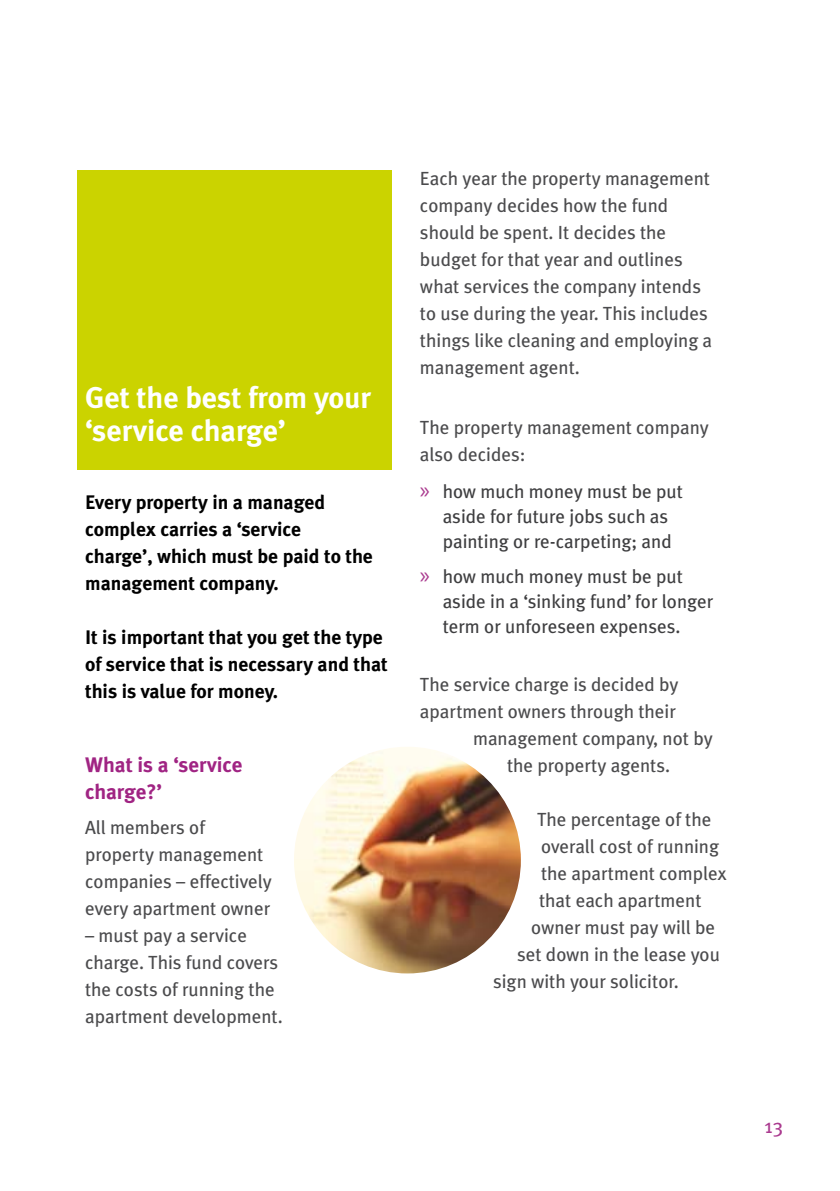
<style>
.page{position:relative;width:840px;height:1191px;background:#fff}
.page>*{position:absolute;margin:0;border:0;box-sizing:border-box;transform-origin:0 0}
.Heading_2{font:700 30px/33px "Meta Plus";color:#fff}
.t1{font:24px "Myriad Pro";color:#aa3a8f}
.A_Subheads{font:700 21px/27px "Meta Plus";color:#a02483}
.t2{font:20px "Meta Plus";color:#aa3a8f}
.Normal_bold{font:700 19.6px/27px "Meta Plus";color:#000}
.A_body_text{font:19px/27px "Meta Plus";color:#4b4b4d}
.indent{font:19px/25px "Meta Plus";color:#3e3e40}
</style>
<div class="page">
<div style="left:77px;top:170px;width:314px;height:300px;background:#cbd300"></div>
<img style="left:294px;top:746px;width:226px;height:227px;border-radius:50%">
<p class="Heading_2" style="left:85px;top:380px;width:287px">Get the best from your ‘service charge’</p>
<p class="Normal_bold" style="left:85px;top:488px;width:289px">Every property in a managed complex carries a ‘service charge’, which must be paid to the management company.</p>
<p class="Normal_bold" style="left:85px;top:623px;width:304px">It is important that you get the type of service that is necessary and that this is value for money.</p>
<p class="A_Subheads" style="left:85px;top:751px;width:159px">What is a ‘service charge?’</p>
<p class="A_body_text" style="left:85px;top:814px;width:188px">All members of property management companies – effectively every apartment owner</p>
<p class="A_body_text" style="left:85px;top:922px;width:199px">– must pay a service charge. This fund covers the costs of running the apartment development.</p>
<p class="A_body_text" style="left:420px;top:165px;width:293px">Each year the property management company decides how the fund should be spent. It decides the budget for that year and outlines what services the company intends to use during the year. This includes things like cleaning and employing a management agent.</p>
<p class="A_body_text" style="left:420px;top:414px;width:290px">The property management company also decides:</p>
<p class="indent" style="left:442px;top:478px;width:241px">how much money must be put aside for future jobs such as painting or re-carpeting; and</p>
<p class="indent" style="left:442px;top:563px;width:272px">how much money must be put aside in a ‘sinking fund’ for longer term or unforeseen expenses.</p>
<p class="t1" style="left:420px;top:475px;width:12px">»</p>
<p class="t1" style="left:420px;top:560px;width:12px">»</p>
<p class="A_body_text" style="left:420px;top:671px;width:260px">The service charge is decided by</p>
<p class="A_body_text" style="left:420px;top:698px;width:257px">apartment owners through their</p>
<p class="A_body_text" style="left:473px;top:725px;width:241px">management company, not by</p>
<p class="A_body_text" style="left:507px;top:752px;width:164px">the property agents.</p>
<p class="A_body_text" style="left:537px;top:806px;width:176px">The percentage of the</p>
<p class="A_body_text" style="left:541px;top:833px;width:179px">overall cost of running</p>
<p class="A_body_text" style="left:541px;top:860px;width:187px">the apartment complex</p>
<p class="A_body_text" style="left:539px;top:887px;width:164px">that each apartment</p>
<p class="A_body_text" style="left:531px;top:914px;width:185px">owner must pay will be</p>
<p class="A_body_text" style="left:517px;top:941px;width:204px">set down in the lease you</p>
<p class="A_body_text" style="left:493px;top:968px;width:187px">sign with your solicitor.</p>
<p class="t2" style="left:764px;top:1114px;width:20px">13</p>
</div>
